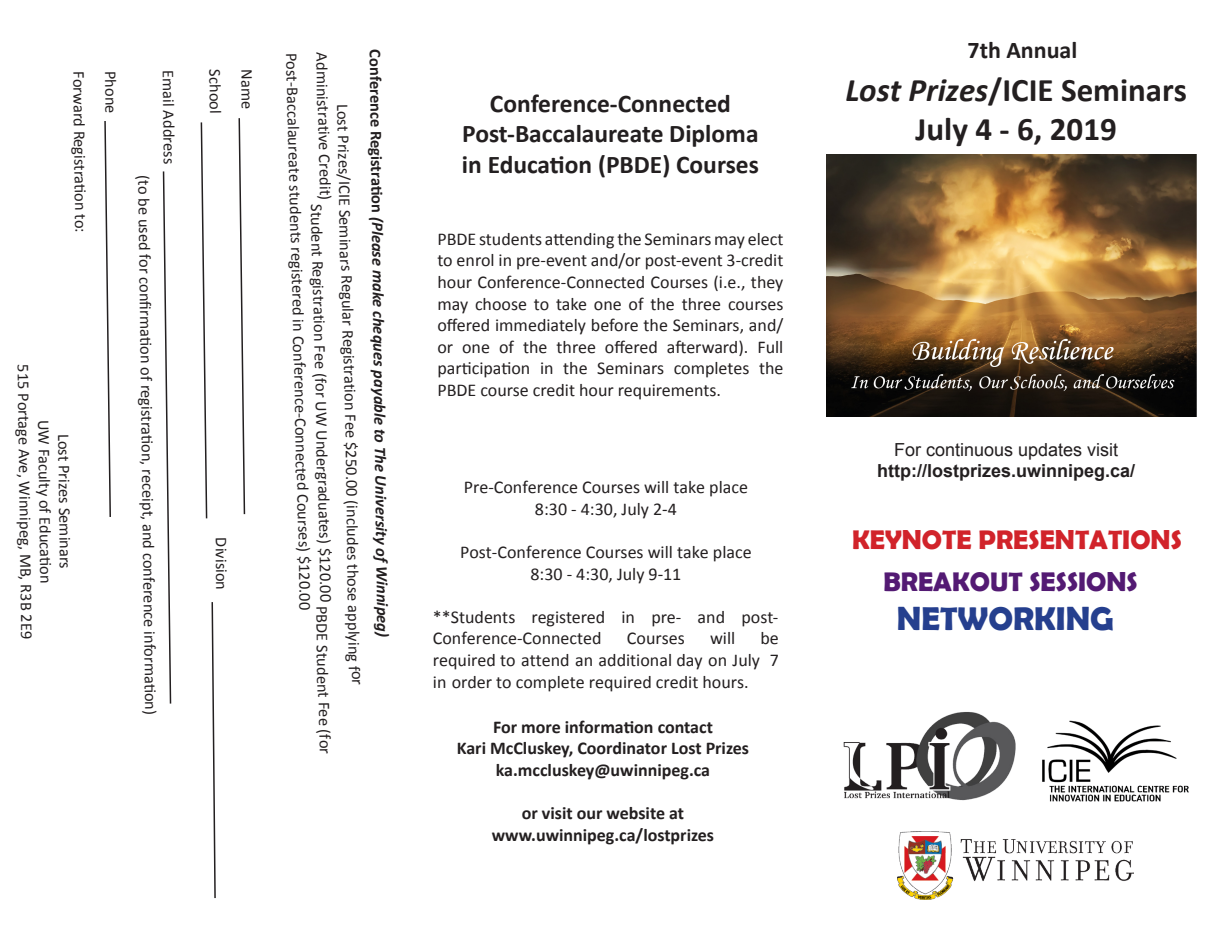
<style>
.page{position:relative;width:1215px;height:945px;background:#fff}
.page>*{position:absolute;margin:0;border:0;box-sizing:border-box;transform-origin:0 0}
.t1{font:700 33px/39.6px "Calibri";color:#231f20;text-align:center}
.t2{font:700 33px "Berlin Sans FB Demi";color:#253f8e}
.t3{font:700 27px "Berlin Sans FB Demi";color:#d1232a}
.t4{font:700 27px "Berlin Sans FB Demi";color:#531a73}
.t5{font:700 25.5px "Calibri";color:#231f20}
.t6{font:700 24px "Calibri";color:#231f20}
.t7{font:18px/21.6px "Calibri";color:#231f20;text-align:justify}
.t8{font:700 18px/21.6px "Calibri";color:#231f20;text-align:center}
.t9{font:700 18px/21.6px "Arial";color:#231f20;text-align:center}
.t10{font:16.5px/21px "Calibri";color:#231f20}
.t11{font:italic 700 16.5px "Calibri";color:#231f20}
.s1{font-style:normal}
.s2{font-style:italic}
.s3{font-weight:400}
</style>
<div class="page">
<img style="left:843px;top:712px;width:173px;height:89px">
<img style="left:897px;top:831px;width:237px;height:68px">
<img style="left:1042px;top:720px;width:147px;height:82px">
<svg style="left:162px;top:171px;width:10px;height:533px"></svg>
<svg style="left:104px;top:121px;width:7px;height:396px"></svg>
<svg style="left:238px;top:118px;width:8px;height:397px"></svg>
<svg style="left:200px;top:122px;width:8px;height:397px"></svg>
<svg style="left:211px;top:602px;width:5px;height:297px"></svg>
<img style="left:827px;top:154px;width:370px;height:263px">
<p class="t10" style="left:89px;top:71px;width:163px;rotate:89deg">Forward Registrati on to:</p>
<p class="t10" style="left:121px;top:70px;width:44px;rotate:89deg">Phone</p>
<p class="t10" style="left:33px;top:364px;width:276px;rotate:89deg">515 Portage Ave, Winnipeg, MB, R3B 2E9</p>
<p class="t10" style="left:54px;top:419px;width:165px;rotate:89deg">UW Faculty of Educati on</p>
<p class="t10" style="left:74px;top:434px;width:137px;rotate:89deg">Lost Prizes Seminars</p>
<p class="t10" style="left:178px;top:70px;width:95px;rotate:89deg">Email Address</p>
<p class="t10" style="left:153px;top:175px;width:541px;rotate:89deg">(to be used for confi rmati on of registrati on, receipt, and conference informati on)</p>
<p class="t10" style="left:225px;top:69px;width:46px;rotate:89deg">School</p>
<p class="t10" style="left:257px;top:69px;width:41px;rotate:89deg">Name</p>
<p class="t10" style="left:231px;top:537px;width:54px;rotate:89deg">Division</p>
<p class="t11" style="left:384px;top:49px;width:589px;rotate:89deg"><span class="s1">Conference Registrati on</span> (Please make cheques payable to The University of Winnipeg)</p>
<p class="t10" style="left:354px;top:52px;width:635px;text-indent:52px;rotate:89deg">Lost Prizes/ICIE Seminars Regular Registration Fee $250.00 (includes those applying for<br>Administrative Credit)</p>
<p class="t10" style="left:325px;top:52px;width:703px;text-indent:152px;rotate:89deg">Student Registration Fee (for UW Undergraduates) $120.00 PBDE Student Fee (for<br>Post-Baccalaureate students registered in Conference-Connected Courses) $120.00</p>
<p class="t5" style="left:490px;top:87px;width:242px">Conference-Connected</p>
<p class="t5" style="left:462px;top:118px;width:298px">Post-Baccalaureate Diploma</p>
<p class="t5" style="left:462px;top:148px;width:298px">in Education (PBDE) Courses</p>
<p class="t7" style="left:437px;top:228px;width:348px">PBDE students attending the Seminars may elect to enrol in pre-event and/or post-event 3-credit hour Conference-Connected Courses (i.e., they may choose to take one of the three courses offered immediately before the Seminars, and/ or one of the three offered afterward). Full participation in the Seminars completes the PBDE course credit hour requirements.</p>
<p class="t7" style="left:464px;top:476px;width:286px;text-align:center">Pre-Conference Courses will take place<br>8:30 - 4:30, July 2-4</p>
<p class="t7" style="left:460px;top:541px;width:293px;text-align:center">Post-Conference Courses will take place<br>8:30 - 4:30, July 9-11</p>
<p class="t7" style="left:433px;top:606px;width:347px">**Students registered in pre- and post-<br>Conference-Connected</p>
<p class="t7" style="left:433px;top:628px;width:348px;text-indent:328px">be required to attend an additional day on July 7 in order to complete required credit hours.</p>
<p class="t8" style="left:457px;top:716px;width:294px">For more information contact<br>Kari McCluskey, Coordinator Lost Prizes ka.mccluskey@uwinnipeg.ca</p>
<p class="t8" style="left:492px;top:802px;width:224px">or visit our website at www.uwinnipeg.ca/lostprizes</p>
<p class="t7" style="left:627px;top:628px;width:59px">Courses</p>
<p class="t7" style="left:710px;top:628px;width:27px">will</p>
<p class="t6" style="left:968px;top:33px;width:111px">7th Annual</p>
<p class="t1" style="left:845px;top:70px;width:343px"><span class="s2">Lost Prizes</span>/ICIE Seminars<br>July 4 - 6, 2019</p>
<p class="t9" style="left:877px;top:439px;width:260px"><span class="s3">For continuous updates visit </span>http://lostprizes.uwinnipeg.ca/</p>
<p class="t3" style="left:852px;top:524px;width:331px">KEYNOTE PRESENTATIONS</p>
<p class="t4" style="left:884px;top:566px;width:256px">BREAKOUT SESSIONS</p>
<p class="t2" style="left:897px;top:600px;width:218px">NETWORKING</p>
</div>
